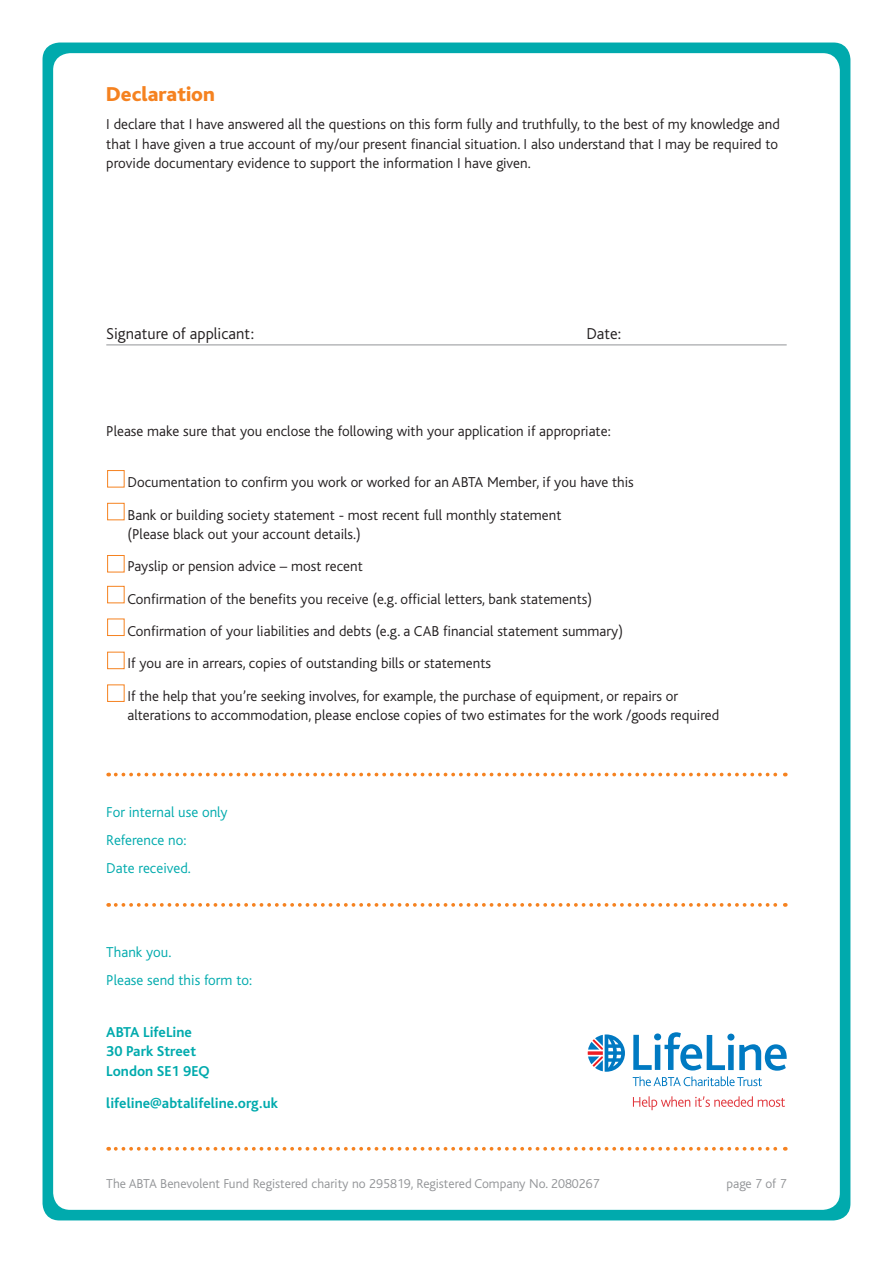
<style>
.page{position:relative;width:893px;height:1263px;background:#fff}
.page>*{position:absolute;margin:0;border:0;box-sizing:border-box;transform-origin:0 0}
.numbered_sections{font:800 21px "Bliss";color:#f58220}
.questions{font:300 16.5px "Bliss";color:#231f20}
.Explanatory_text{font:300 15px/19.5px "Bliss";color:#231f20}
.Explanatory_text-2{font:300 15px "Bliss";color:#00aaad}
.Explanatory_text-3{font:700 15px/19.5px "Bliss";color:#00aaad}
.t1{font:300 13.5px "Bliss";color:#939598}
</style>
<div class="page">
<div style="left:43px;top:43px;width:807px;height:1177px;background:#00aaad;border-radius:17px"></div>
<div style="left:53px;top:53px;width:787px;height:1157px;background:#fff;border-radius:17px"></div>
<hr style="left:106px;top:345px;width:681px;height:1px;background:#939598">
<div style="left:107px;top:685px;width:17px;height:17px;border:1px solid #f58220"></div>
<div style="left:107px;top:652px;width:17px;height:17px;border:1px solid #f58220"></div>
<div style="left:107px;top:619px;width:17px;height:17px;border:1px solid #f58220"></div>
<div style="left:107px;top:586px;width:17px;height:17px;border:1px solid #f58220"></div>
<div style="left:107px;top:555px;width:17px;height:17px;border:1px solid #f58220"></div>
<div style="left:107px;top:503px;width:17px;height:17px;border:1px solid #f58220"></div>
<div style="left:107px;top:470px;width:17px;height:17px;border:1px solid #f58220"></div>
<svg style="left:116px;top:773px;width:670px;height:3px"></svg>
<svg style="left:116px;top:903px;width:670px;height:4px"></svg>
<svg style="left:116px;top:1147px;width:670px;height:4px"></svg>
<svg style="left:633px;top:1096px;width:152px;height:14px"></svg>
<svg style="left:633px;top:1032px;width:154px;height:54px"></svg>
<svg style="left:588px;top:1034px;width:37px;height:38px"></svg>
<p class="numbered_sections" style="left:106px;top:83px;width:110px">Declaration</p>
<p class="Explanatory_text" style="left:106px;top:115px;width:675px;text-align:justify">I declare that I have answered all the questions on this form fully and truthfully, to the best of my knowledge and that I have given a true account of my/our present financial situation. I also understand that I may be required to provide documentary evidence to support the information I have given.</p>
<p class="questions" style="left:106px;top:325px;width:149px">Signature of applicant:</p>
<p class="questions" style="left:586px;top:325px;width:36px">Date:</p>
<p class="Explanatory_text" style="left:106px;top:421px;width:506px">Please make sure that you enclose the following with your application if appropriate:</p>
<p class="Explanatory_text" style="left:128px;top:473px;width:508px">Documentation to confirm you work or worked for an ABTA Member, if you have this</p>
<p class="Explanatory_text" style="left:128px;top:505px;width:435px">Bank or building society statement - most recent full monthly statement (Please black out your account details.)</p>
<p class="Explanatory_text" style="left:128px;top:557px;width:237px">Payslip or pension advice – most recent</p>
<p class="Explanatory_text" style="left:128px;top:589px;width:466px">Confirmation of the benefits you receive (e.g. official letters, bank statements)</p>
<p class="Explanatory_text" style="left:128px;top:622px;width:497px">Confirmation of your liabilities and debts (e.g. a CAB financial statement summary)</p>
<p class="Explanatory_text" style="left:128px;top:654px;width:365px">If you are in arrears, copies of outstanding bills or statements</p>
<p class="Explanatory_text" style="left:128px;top:686px;width:593px">If the help that you’re seeking involves, for example, the purchase of equipment, or repairs or alterations to accommodation, please enclose copies of two estimates for the work /goods required</p>
<p class="Explanatory_text-2" style="left:106px;top:804px;width:123px">For internal use only</p>
<p class="Explanatory_text-2" style="left:106px;top:832px;width:82px">Reference no:</p>
<p class="Explanatory_text-2" style="left:106px;top:860px;width:86px">Date received.</p>
<p class="Explanatory_text-2" style="left:106px;top:944px;width:67px">Thank you.</p>
<p class="Explanatory_text-2" style="left:106px;top:972px;width:147px">Please send this form to:</p>
<p class="Explanatory_text-3" style="left:106px;top:1022px;width:105px">ABTA LifeLine<br>30 Park Street<br>London SE1 9EQ</p>
<p class="Explanatory_text-3" style="left:106px;top:1093px;width:173px">lifeline@abtalifeline.org.uk</p>
<p class="t1" style="left:106px;top:1177px;width:495px">The ABTA Benevolent Fund Registered charity no 295819, Registered Company No. 2080267</p>
<p class="t1" style="left:726px;top:1177px;width:62px">page 7 of 7</p>
</div>
